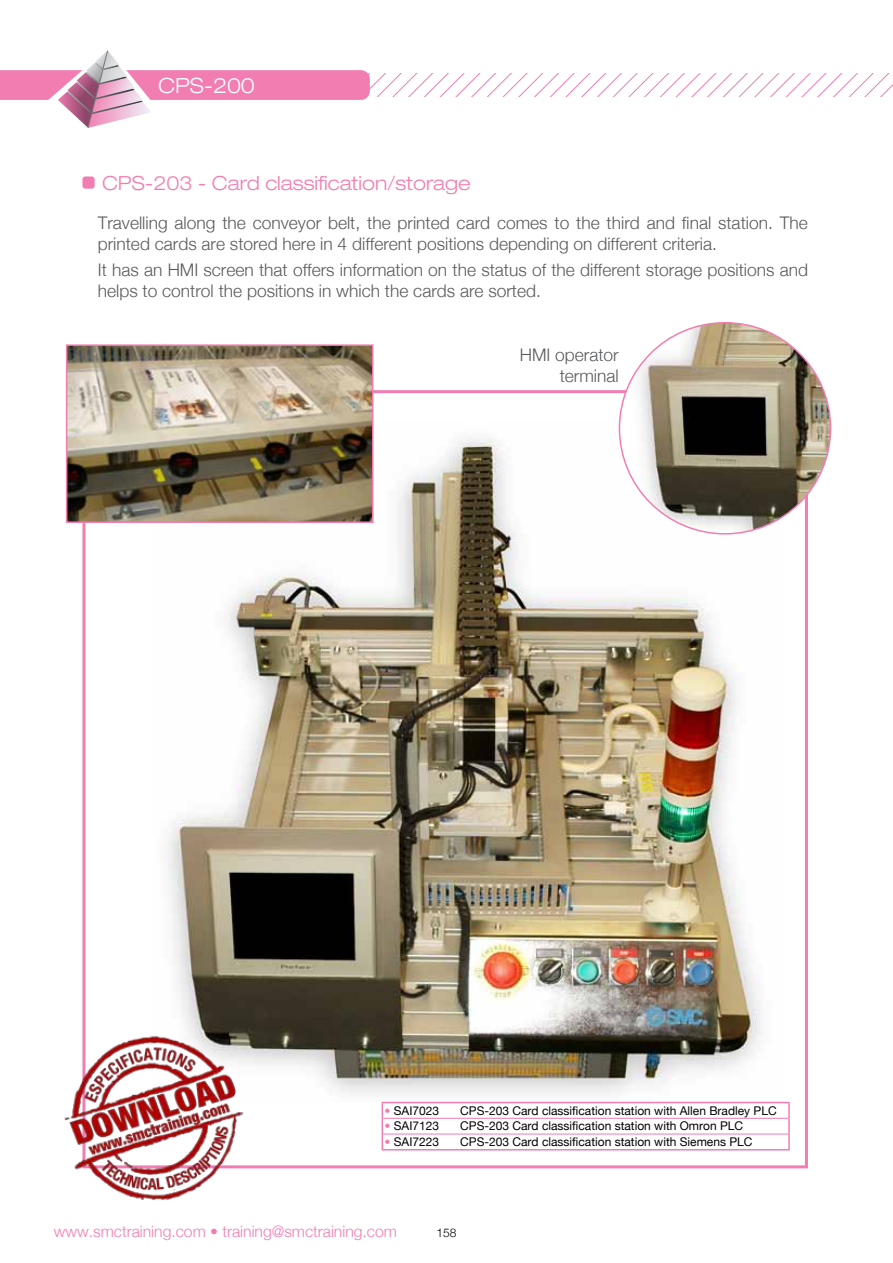
<style>
.page{position:relative;width:893px;height:1263px;background:#fff}
.page>*{position:absolute;margin:0;border:0;box-sizing:border-box;transform-origin:0 0}
.t1{font:300 expanded 21px "Helvetica Neue";letter-spacing:-.005em;color:#fff}
.t2{font:300 expanded 19.5px "Helvetica Neue";color:#f17db1}
.t3{font:300 17.4px/21px "Helvetica Neue";color:#58595b}
.t4{font:300 15.75px "Helvetica Neue";color:#f17db1}
.t5{font:12px "Helvetica Neue";color:#000}
.t6{font:300 12px "Helvetica Neue";color:#000}
.s1{color:#f17db1}
</style>
<div class="page">
<div style="left:82px;top:176px;width:13px;height:13px;background:#f17db1;border-radius:3px"></div>
<svg style="left:0;top:50px;width:893px;height:78px"></svg>
<img style="left:167px;top:422px;width:616px;height:680px">
<hr style="left:382px;top:1102px;width:76px;height:1px;background:#f17db1">
<hr style="left:458px;top:1102px;width:332px;height:1px;background:#f17db1">
<svg style="left:382px;top:1103px;width:1px;height:46px"></svg>
<svg style="left:788px;top:1103px;width:2px;height:46px"></svg>
<hr style="left:382px;top:1149px;width:76px;height:1px;background:#f17db1">
<hr style="left:458px;top:1149px;width:332px;height:1px;background:#f17db1">
<hr style="left:383px;top:1118px;width:75px;height:1px;background:#f17db1">
<hr style="left:458px;top:1118px;width:330px;height:1px;background:#f17db1">
<hr style="left:383px;top:1134px;width:75px;height:1px;background:#f17db1">
<hr style="left:458px;top:1134px;width:330px;height:1px;background:#f17db1">
<img style="left:64px;top:1028px;width:183px;height:172px">
<img style="left:69px;top:347px;width:302px;height:173px">
<div style="left:66px;top:344px;width:308px;height:179px;border:2px solid #f17db1"></div>
<img style="left:629px;top:323px;width:202px;height:211px">
<p class="t1" style="left:158px;top:73px;width:98px">CPS-200</p>
<p class="t2" style="left:102px;top:172px;width:370px">CPS-203 - Card classification/storage</p>
<p class="t3" style="left:98px;top:212px;width:711px">Travelling along the conveyor belt, the printed card comes to the third and final station. The printed cards are stored here in 4 different positions depending on different criteria.</p>
<p class="t3" style="left:98px;top:259px;width:712px">It has an HMI screen that offers information on the status of the different storage positions and helps to control the positions in which the cards are sorted.</p>
<p class="t3" style="left:520px;top:344px;width:100px;text-align:right">HMI operator terminal</p>
<p class="t5" style="left:384px;top:1103px;width:56px"><span class="s1">•</span> SAI7023</p>
<p class="t5" style="left:460px;top:1103px;width:318px">CPS-203 Card classification station with Allen Bradley PLC</p>
<p class="t5" style="left:384px;top:1119px;width:56px"><span class="s1">•</span> SAI7123</p>
<p class="t5" style="left:460px;top:1119px;width:284px">CPS-203 Card classification station with Omron PLC</p>
<p class="t5" style="left:384px;top:1134px;width:56px"><span class="s1">•</span> SAI7223</p>
<p class="t5" style="left:460px;top:1134px;width:294px">CPS-203 Card classification station with Siemens PLC</p>
<p class="t4" style="left:54px;top:1221px;width:345px">www.smctraining.com • training@smctraining.com</p>
<p class="t6" style="left:436px;top:1225px;width:22px">158</p>
</div>
